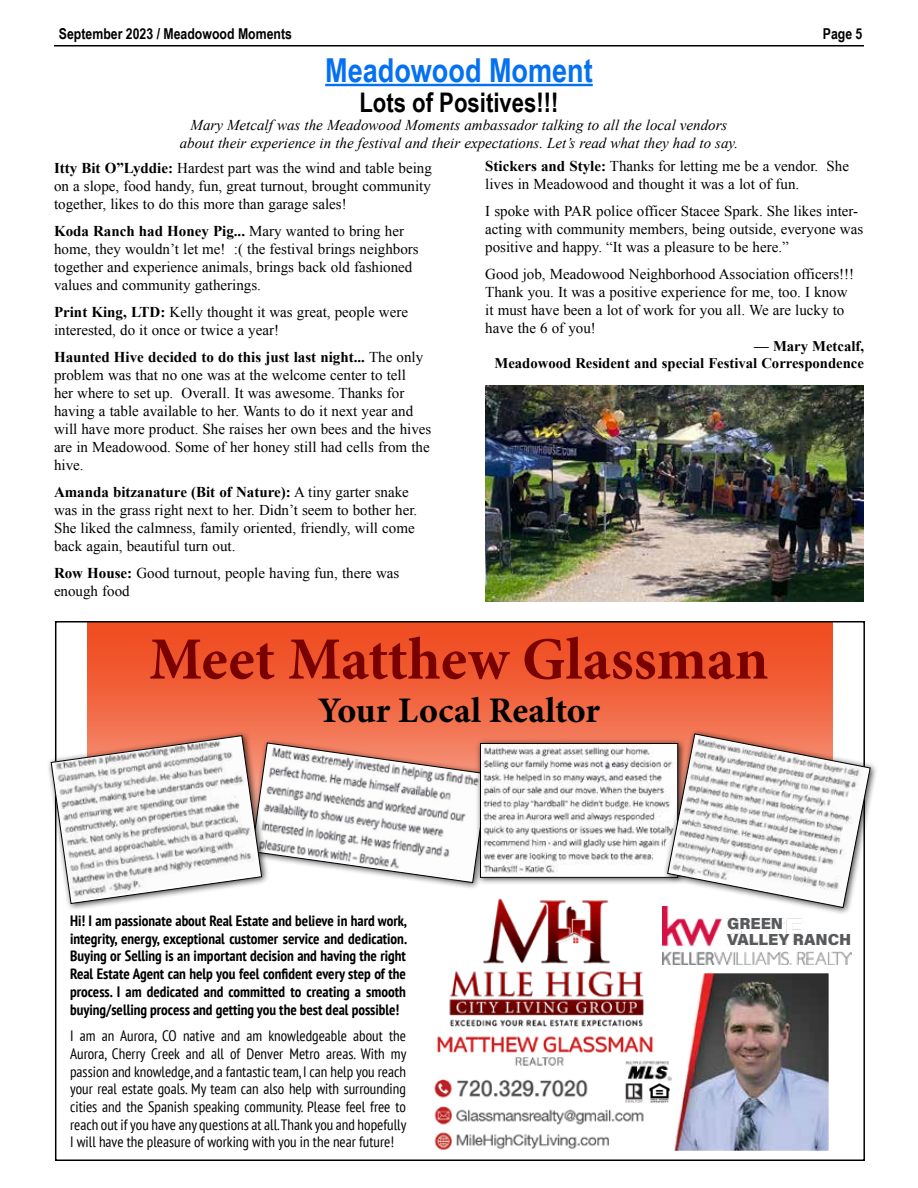
<style>
.page{position:relative;width:918px;height:1188px;background:#fff}
.page>*{position:absolute;margin:0;border:0;box-sizing:border-box;transform-origin:0 0}
.t1{font:700 60px "Minion Pro";color:#790100}
.t2{font:700 36px "Minion Pro";color:#000}
.t3{font:700 33px "Arial Narrow";color:#0471f2}
.t4{font:700 27px "Arial Narrow";color:#000}
.t5{font:16.05px/16px "Acumin Variable Concept";color:#58595b}
.t6{font:15px/18px "Times New Roman";color:#000}
.t7{font:condensed 15px/17.7px "PT Sans";color:#000;text-align:justify}
.t8{font:700 condensed 15px/17.7px "PT Sans";color:#000;text-align:justify}
.t9{font:italic 15px/18px "Times New Roman";color:#000;text-align:center}
.t10{font:700 15px "Arial Narrow";color:#000}
.t11{font:700 14.7px/17.7px "Times New Roman";color:#000;text-align:right}
.s1{font-weight:700}
</style>
<div class="page">
<hr style="left:54px;top:45px;width:810px;height:1px;background:#000">
<svg style="left:87px;top:624px;width:746px;height:114px;background:#f05d36"></svg>
<div style="left:47px;top:731px;width:223px;height:180px;background:#000;opacity:.75"></div>
<svg style="left:51px;top:735px;width:437px;height:169px"></svg>
<div style="left:475px;top:738px;width:211px;height:148px;background:#000;opacity:.75"></div>
<img style="left:482px;top:745px;width:181px;height:131px">
<div style="left:480px;top:743px;width:198px;height:135px;border:1px solid #000"></div>
<div style="left:663px;top:729px;width:215px;height:186px;background:#000;opacity:.75"></div>
<svg style="left:667px;top:733px;width:204px;height:175px"></svg>
<img style="left:441px;top:897px;width:203px;height:130px">
<img style="left:662px;top:906px;width:189px;height:59px">
<img style="left:434px;top:1036px;width:220px;height:114px">
<img style="left:674px;top:973px;width:155px;height:178px">
<img style="left:626px;top:1082px;width:49px;height:21px">
<img style="left:626px;top:1060px;width:45px;height:21px">
<hr style="left:325px;top:84px;width:268px;height:2px;background:#0471f2">
<img style="left:485px;top:385px;width:379px;height:216px">
<p class="t10" style="left:59px;top:23px;width:235px">September 2023 / Meadowood Moments</p>
<p class="t10" style="left:823px;top:23px;width:41px">Page 5</p>
<h3 class="t3" style="left:325px;top:45px;width:269px">Meadowood Moment</h3>
<h3 class="t4" style="left:359px;top:82px;width:201px">Lots of Positives!!!</h3>
<p class="t9" style="left:180px;top:115px;width:560px">Mary Metcalf was the Meadowood Moments ambassador talking to all the local vendors about their experience in the festival and their expectations. Let’s read what they had to say.</p>
<p class="t6" style="left:54px;top:159px;width:379px;text-align:justify"><span class="s1">Itty Bit O”Lyddie:</span> Hardest part was the wind and table being on a slope, food handy, fun, great turnout, brought community together, likes to do this more than garage sales!</p>
<p class="t6" style="left:54px;top:222px;width:366px"><span class="s1">Koda Ranch had Honey Pig...</span> Mary wanted to bring her home, they wouldn’t let me! :( the festival brings neighbors together and experience animals, brings back old fashioned values and community gatherings.</p>
<p class="t6" style="left:54px;top:303px;width:356px"><span class="s1">Print King, LTD:</span> Kelly thought it was great, people were interested, do it once or twice a year!</p>
<p class="t6" style="left:54px;top:348px;width:379px"><span class="s1">Haunted Hive decided to do this just last night...</span> The only problem was that no one was at the welcome center to tell<br>her where to set up. Overall. It was awesome. Thanks for having a table available to her. Wants to do it next year and will have more product. She raises her own bees and the hives are in Meadowood. Some of her honey still had cells from the hive.</p>
<p class="t6" style="left:54px;top:483px;width:365px"><span class="s1">Amanda bitzanature (Bit of Nature):</span> A tiny garter snake was in the grass right next to her. Didn’t seem to bother her.<br>She liked the calmness, family oriented, friendly, will come back again, beautiful turn out.</p>
<p class="t6" style="left:54px;top:564px;width:347px"><span class="s1">Row House:</span> Good turnout, people having fun, there was enough food</p>
<p class="t6" style="left:485px;top:157px;width:365px"><span class="s1">Stickers and Style:</span> Thanks for letting me be a vendor. She lives in Meadowood and thought it was a lot of fun.</p>
<p class="t6" style="left:485px;top:202px;width:379px">I spoke with PAR police officer Stacee Spark. She likes inter&shy;acting with community members, being outside, everyone was positive and happy. “It was a pleasure to be here.”</p>
<p class="t6" style="left:485px;top:265px;width:371px">Good job, Meadowood Neighborhood Association officers!!!<br>Thank you. It was a positive experience for me, too. I know it must have been a lot of work for you all. We are lucky to have the 6 of you!</p>
<p class="t11" style="left:495px;top:337px;width:371px">— Mary Metcalf,<br>Meadowood Resident and special Festival Correspondence</p>
<h1 class="t1" style="left:149px;top:617px;width:621px">Meet Matthew Glassman</h1>
<h2 class="t2" style="left:318px;top:685px;width:284px">Your Local Realtor</h2>
<p class="t8" style="left:70px;top:912px;width:338px">Hi! I am passionate about Real Estate and believe in hard work, integrity, energy, exceptional customer service and dedication.<br>Buying or Selling is an important decision and having the right Real Estate Agent can help you feel confident every step of the process. I am dedicated and committed to creating a smooth buying/selling process and getting you the best deal possible!</p>
<p class="t7" style="left:70px;top:1027px;width:338px">I am an Aurora, CO native and am knowledgeable about the Aurora, Cherry Creek and all of Denver Metro areas. With my passion and knowledge, and a fantastic team, I can help you reach your real estate goals. My team can also help with surrounding cities and the Spanish speaking community. Please feel free to reach out if you have any questions at all. Thank you and hopefully I will have the pleasure of working with you in the near future!</p>
<p class="t5" style="left:727px;top:915px;width:126px">GREEN<br>VALLEY RANCH</p>
</div>
